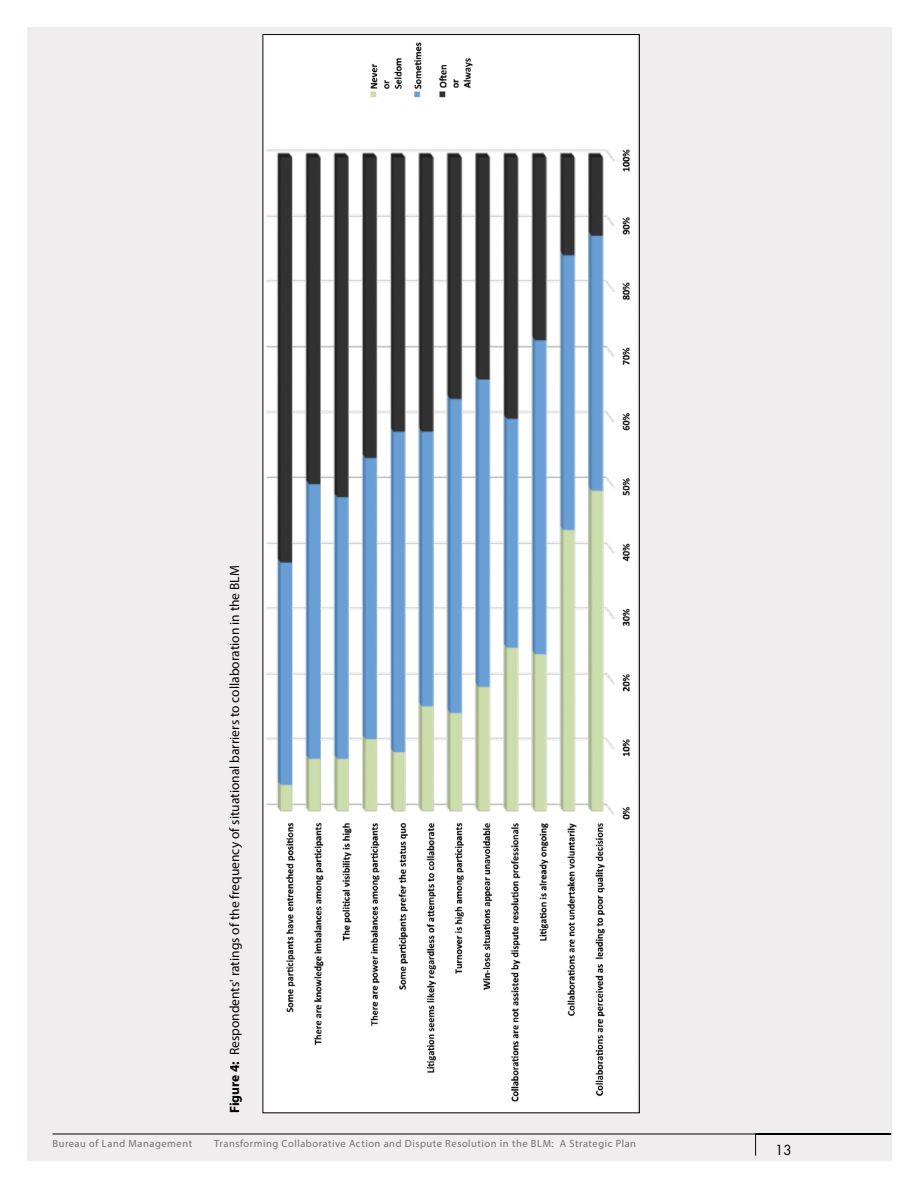
<style>
.page{position:relative;width:918px;height:1188px;background:#fff}
.page>*{position:absolute;margin:0;border:0;box-sizing:border-box;transform-origin:0 0}
.body_text{font:13.5px "Myriad Pro";color:#000}
.t1{font:13.5px "Futura";color:#000}
.t2{font:10.5px "Myriad Pro";letter-spacing:.05em;color:#717275}
.s1{font-weight:700}
</style>
<div class="page">
<div style="left:27px;top:27px;width:864px;height:1134px;background:#efeded"></div>
<svg style="left:52px;top:1134px;width:840px;height:22px"></svg>
<img style="left:265px;top:36px;width:372px;height:1075px">
<p class="body_text" style="left:226px;top:1113px;width:549px;rotate:-90deg"><span class="s1">Figure 4:</span> Respondents' ratings of the frequency of situational barriers to collaboration in the BLM</p>
<p class="t2" style="left:52px;top:1137px;width:141px">Bureau of Land Management</p>
<p class="t2" style="left:214px;top:1137px;width:423px">Transforming Collaborative Action and Dispute Resolution in the BLM: A Strategic Plan</p>
<p class="t1" style="left:775px;top:1141px;width:18px">13</p>
</div>
